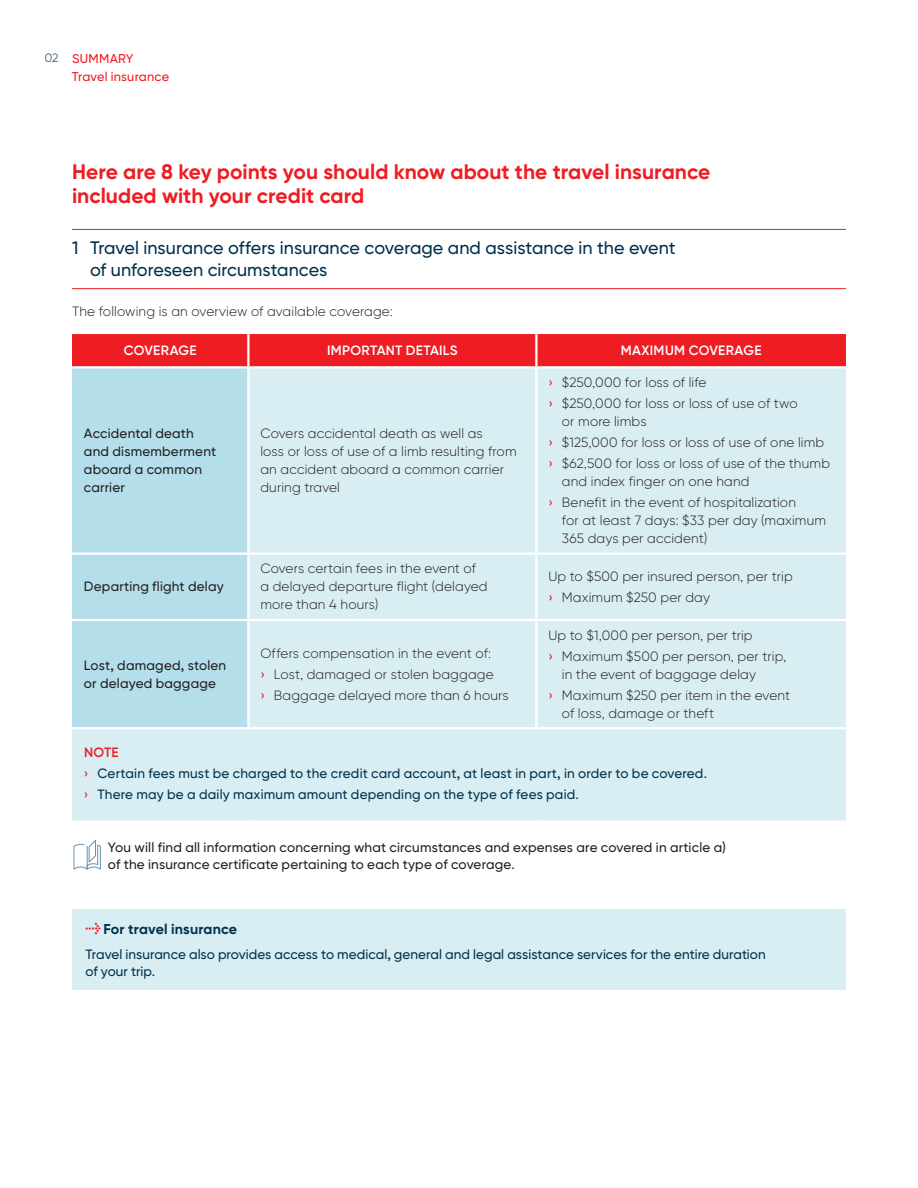
<style>
.page{position:relative;width:918px;height:1188px;background:#fff}
.page>*{position:absolute;margin:0;border:0;box-sizing:border-box;transform-origin:0 0}
.t1{font:700 21px/24px "Gilroy BN";color:#ee1d23}
.t2{font:500 18px/22.5px "Gilroy BN";color:#00314d}
.t3{font:700 14.25px "Gilroy BN";letter-spacing:.01em;color:#00314d}
.t4{font:300 13.5px/21px "Gilroy BN";letter-spacing:.01em;color:#231f20}
.t5{font:500 13.5px/21px "Gilroy BN";letter-spacing:.005em;color:#00314d}
.t6{font:500 13.5px/18px "Gilroy BN";letter-spacing:.015em;color:#231f20}
.t7{font:600 13.5px "Gilroy BN";letter-spacing:.02em;color:#fff}
.t8{font:500 12.75px/18px "Gilroy BN";letter-spacing:.015em;color:#ee1d23}
.t9{font:300 12px "Gilroy BN";color:#00314d}
.s1{font-weight:500;color:#ee1d23}
.s2{font-weight:600;color:#ee1d23}
.s3{color:#ee1d23}
.s4{font-family:"Meta Bold Expert";font-weight:400;font-size:12.75px;color:#ee1d23}
</style>
<div class="page">
<hr style="left:72px;top:229px;width:774px;height:1px;background:#ee1d23">
<hr style="left:72px;top:288px;width:774px;height:1px;background:#ee1d23">
<div style="left:72px;top:334px;width:774px;height:32px;background:#ee1d23"></div>
<svg style="left:72px;top:368px;width:774px;height:452px;background:#d2ebf1"></svg>
<hr style="left:247px;top:334px;width:3px;height:32px;background:#fff">
<hr style="left:247px;top:368px;width:3px;height:185px;background:#fff">
<hr style="left:72px;top:553px;width:176px;height:2px;background:#fff">
<hr style="left:248px;top:553px;width:288px;height:2px;background:#fff">
<hr style="left:247px;top:555px;width:3px;height:64px;background:#fff">
<hr style="left:536px;top:553px;width:310px;height:2px;background:#fff">
<hr style="left:72px;top:619px;width:176px;height:2px;background:#fff">
<hr style="left:248px;top:619px;width:288px;height:2px;background:#fff">
<hr style="left:247px;top:621px;width:3px;height:106px;background:#fff">
<hr style="left:536px;top:619px;width:310px;height:2px;background:#fff">
<hr style="left:72px;top:727px;width:176px;height:2px;background:#fff">
<hr style="left:248px;top:727px;width:288px;height:2px;background:#fff">
<hr style="left:536px;top:727px;width:310px;height:2px;background:#fff">
<hr style="left:535px;top:334px;width:3px;height:32px;background:#fff">
<hr style="left:535px;top:368px;width:3px;height:185px;background:#fff">
<hr style="left:535px;top:555px;width:3px;height:64px;background:#fff">
<hr style="left:535px;top:621px;width:3px;height:106px;background:#fff">
<svg style="left:74px;top:840px;width:27px;height:29px"></svg>
<div style="left:72px;top:909px;width:774px;height:80px;background:#d9eef3"></div>
<p class="t9" style="left:45px;top:51px;width:15px">02</p>
<p class="t8" style="left:72px;top:49px;width:99px">SUMMARY<br>Travel insurance</p>
<h1 class="t1" style="left:72px;top:159px;width:640px">Here are 8 key points you should know about the travel insurance included with your credit card</h1>
<h2 class="t2" style="left:90px;top:236px;width:587px;text-indent:-18px">1 Travel insurance offers insurance coverage and assistance in the event of unforeseen circumstances</h2>
<p class="t4" style="left:72px;top:301px;width:322px">The following is an overview of available coverage:</p>
<p class="t7" style="left:124px;top:342px;width:74px">COVERAGE</p>
<p class="t7" style="left:327px;top:342px;width:132px">IMPORTANT DETAILS</p>
<p class="t7" style="left:621px;top:342px;width:142px">MAXIMUM COVERAGE</p>
<p class="t6" style="left:84px;top:424px;width:134px">Accidental death and dismemberment aboard a common carrier</p>
<p class="t4" style="left:260px;top:424px;width:258px;line-height:18px">Covers accidental death as well as<br>loss or loss of use of a limb resulting from an accident aboard a common carrier during travel</p>
<p class="t4" style="left:548px;top:372px;width:251px"><span class="s1">›</span> $250,000 for loss of life<br><span class="s1">›</span> $250,000 for loss or loss of use of two</p>
<p class="t4" style="left:548px;top:411px;width:283px;text-indent:14px">or more limbs<br><span class="s1">›</span> $125,000 for loss or loss of use of one limb <span class="s1">›</span> $62,500 for loss or loss of use of the thumb</p>
<p class="t4" style="left:548px;top:471px;width:249px;text-indent:14px">and index finger on one hand<br><span class="s1">›</span> Benefit in the event of hospitalization</p>
<p class="t4" style="left:562px;top:511px;width:266px;line-height:18px">for at least 7 days: $33 per day (maximum<br>365 days per accident)</p>
<p class="t6" style="left:84px;top:578px;width:141px">Departing flight delay</p>
<p class="t4" style="left:260px;top:560px;width:229px;line-height:18px">Covers certain fees in the event of a delayed departure flight (delayed more than 4 hours)</p>
<p class="t4" style="left:548px;top:566px;width:246px">Up to $500 per insured person, per trip <span class="s1">›</span> Maximum $250 per day</p>
<p class="t4" style="left:548px;top:624px;width:239px">Up to $1,000 per person, per trip<br><span class="s1">›</span> Maximum $500 per person, per trip,</p>
<p class="t4" style="left:548px;top:663px;width:243px;text-indent:14px">in the event of baggage delay<br><span class="s1">›</span> Maximum $250 per item in the event</p>
<p class="t4" style="left:562px;top:702px;width:154px">of loss, damage or theft</p>
<p class="t5" style="left:84px;top:742px;width:624px"><span class="s2">NOTE<br></span><span class="s3">›</span> Certain fees must be charged to the credit card account, at least in part, in order to be covered. <span class="s3">›</span> There may be a daily maximum amount depending on the type of fees paid.</p>
<p class="t6" style="left:108px;top:838px;width:619px;line-height:17.2px">You will find all information concerning what circumstances and expenses are covered in article a) of the insurance certificate pertaining to each type of coverage.</p>
<p class="t6" style="left:84px;top:656px;width:144px">Lost, damaged, stolen or delayed baggage</p>
<p class="t4" style="left:260px;top:642px;width:250px">Offers compensation in the event of:<br><span class="s1">›</span> Lost, damaged or stolen baggage<br><span class="s1">›</span> Baggage delayed more than 6 hours</p>
<p class="t3" style="left:85px;top:920px;width:153px"><span class="s4">l</span> For travel insurance</p>
<p class="t5" style="left:86px;top:946px;width:682px;line-height:16.5px">Travel insurance also provides access to medical, general and legal assistance services for the entire duration of your trip.</p>
</div>
